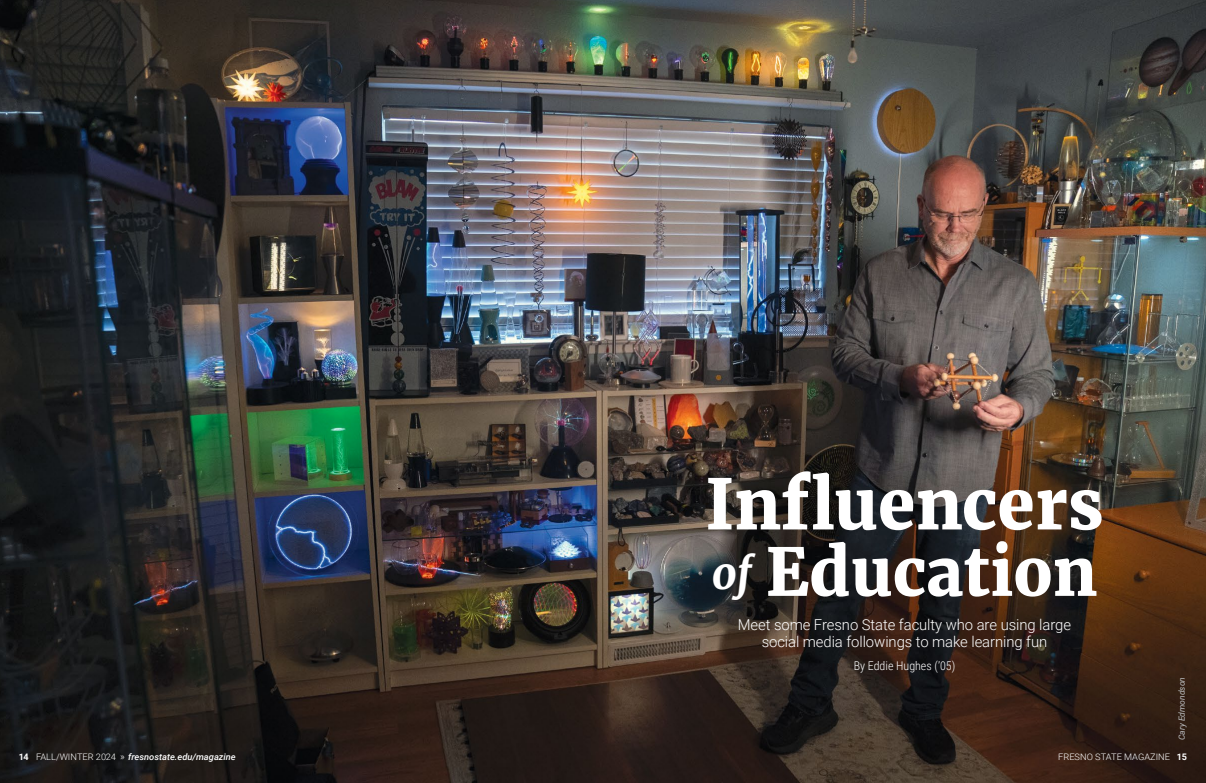
<style>
.page{position:relative;width:1206px;height:783px;background:#fff}
.page>*{position:absolute;margin:0;border:0;box-sizing:border-box;transform-origin:0 0}
.Vintage_-_Subheadline{font:800 69.4px "Merriweather";color:#fff}
.Vintage_-_Subheadline-2{font:800 65.9px "Merriweather";color:#fff}
.Vintage_-_Subheadline-3{font:300 15px/17px "Roboto";letter-spacing:-.005em;color:#fff;text-align:center}
.Byline{font:300 12px "Roboto Condensed";color:#fff}
.t1{font:italic 500 9px "Roboto";color:#fff;scale:1.04 1}
.t2{font:300 9px "Roboto";color:#fff;scale:1.04 1}
.t3{font:700 9px "Roboto";color:#fff}
.Caption_-_Photo{font:italic 8.5px "Roboto";color:#bcbec0}
.s1{font-style:italic;font-size:43.9px}
.s2{font-weight:300;font-style:normal}
.s3{font-weight:300;font-style:normal;font-size:9.9px}
</style>
<div class="page">
<img style="left:0;top:0;width:1206px;height:783px">
<p class="Vintage_-_Subheadline" style="left:706px;top:460px;width:399px">Influencers</p>
<p class="Vintage_-_Subheadline-2" style="left:712px;top:529px;width:387px"><span class="s1">of</span> Education</p>
<p class="Vintage_-_Subheadline-3" style="left:738px;top:616px;width:335px">Meet some Fresno State faculty who are using large social media followings to make learning fun</p>
<p class="Byline" style="left:854px;top:658px;width:103px">By Eddie Hughes (’05)</p>
<p class="Caption_-_Photo" style="left:1176px;top:740px;width:65px;rotate:-90deg">Cary Edmondson</p>
<p class="t3" style="left:19px;top:750px;width:12px">14</p>
<p class="t1" style="left:36px;top:750px;width:194px"><span class="s2">FALL/WINTER 2024</span> <span class="s3">»</span> fresnostate.edu/magazine</p>
<p class="t2" style="left:1058px;top:750px;width:109px">FRESNO STATE MAGAZINE</p>
<p class="t3" style="left:1177px;top:750px;width:12px">15</p>
</div>
